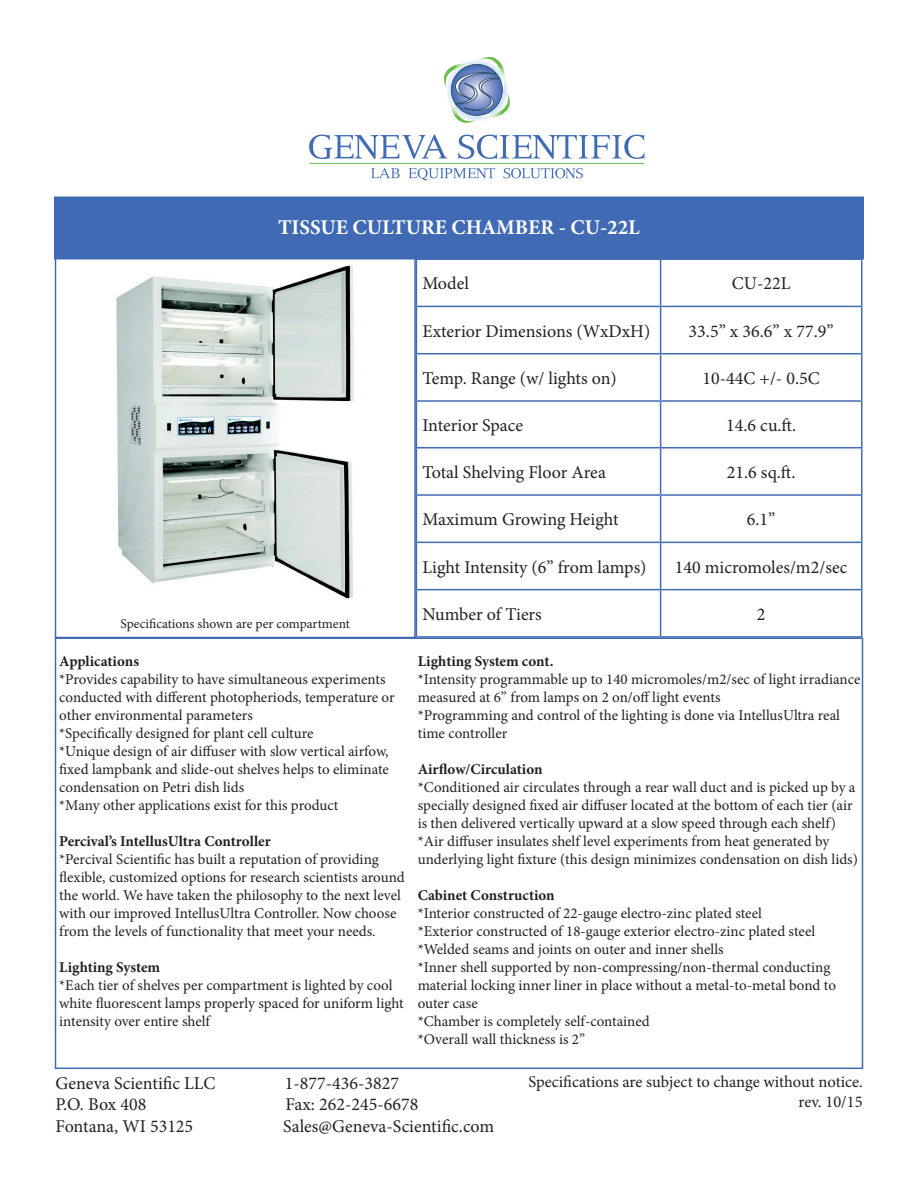
<style>
.page{position:relative;width:918px;height:1188px;background:#fff}
.page>*{position:absolute;margin:0;border:0;box-sizing:border-box;transform-origin:0 0}
.t1{font:700 21px "Minion Pro";color:#fff}
.t2{font:18px "Minion Pro";color:#231f20}
.t3{font:16.5px "Minion Pro";letter-spacing:-.005em;color:#231f20}
.t4{font:15px/18px "Minion Pro";color:#231f20}
.t5{font:700 15px "Minion Pro";letter-spacing:-.005em;color:#231f20}
.t6{font:13.5px "Minion Pro";color:#231f20}
</style>
<div class="page">
<div style="left:55px;top:638px;width:808px;height:431px;border:2px solid #406ab4"></div>
<div style="left:55px;top:197px;width:808px;height:62px;background:#406ab4"></div>
<div style="left:54px;top:196px;width:810px;height:64px;border:2px solid #406ab4"></div>
<hr style="left:416px;top:258px;width:245px;height:2px;background:#406ab4">
<hr style="left:416px;top:260px;width:1px;height:46px;background:#406ab4">
<hr style="left:661px;top:258px;width:201px;height:2px;background:#406ab4">
<hr style="left:660px;top:260px;width:1px;height:46px;background:#406ab4">
<hr style="left:861px;top:260px;width:1px;height:46px;background:#406ab4">
<hr style="left:416px;top:306px;width:245px;height:1px;background:#406ab4">
<hr style="left:416px;top:307px;width:1px;height:46px;background:#406ab4">
<hr style="left:661px;top:306px;width:201px;height:1px;background:#406ab4">
<hr style="left:660px;top:307px;width:1px;height:46px;background:#406ab4">
<hr style="left:861px;top:307px;width:1px;height:46px;background:#406ab4">
<hr style="left:416px;top:353px;width:245px;height:1px;background:#406ab4">
<hr style="left:416px;top:354px;width:1px;height:46px;background:#406ab4">
<hr style="left:661px;top:353px;width:201px;height:1px;background:#406ab4">
<hr style="left:660px;top:354px;width:1px;height:46px;background:#406ab4">
<hr style="left:861px;top:354px;width:1px;height:46px;background:#406ab4">
<hr style="left:416px;top:400px;width:245px;height:2px;background:#406ab4">
<hr style="left:416px;top:402px;width:1px;height:45px;background:#406ab4">
<hr style="left:661px;top:400px;width:201px;height:2px;background:#406ab4">
<hr style="left:660px;top:402px;width:1px;height:45px;background:#406ab4">
<hr style="left:861px;top:402px;width:1px;height:45px;background:#406ab4">
<hr style="left:416px;top:447px;width:245px;height:1px;background:#406ab4">
<hr style="left:416px;top:449px;width:1px;height:45px;background:#406ab4">
<hr style="left:661px;top:447px;width:201px;height:1px;background:#406ab4">
<hr style="left:660px;top:449px;width:1px;height:45px;background:#406ab4">
<hr style="left:861px;top:449px;width:1px;height:45px;background:#406ab4">
<hr style="left:416px;top:494px;width:245px;height:2px;background:#406ab4">
<hr style="left:416px;top:496px;width:1px;height:46px;background:#406ab4">
<hr style="left:661px;top:494px;width:201px;height:2px;background:#406ab4">
<hr style="left:660px;top:496px;width:1px;height:46px;background:#406ab4">
<hr style="left:861px;top:496px;width:1px;height:46px;background:#406ab4">
<hr style="left:416px;top:542px;width:245px;height:1px;background:#406ab4">
<hr style="left:416px;top:543px;width:1px;height:46px;background:#406ab4">
<hr style="left:661px;top:542px;width:201px;height:1px;background:#406ab4">
<hr style="left:660px;top:543px;width:1px;height:46px;background:#406ab4">
<hr style="left:861px;top:543px;width:1px;height:46px;background:#406ab4">
<hr style="left:416px;top:589px;width:245px;height:1px;background:#406ab4">
<hr style="left:416px;top:590px;width:1px;height:46px;background:#406ab4">
<hr style="left:661px;top:589px;width:201px;height:1px;background:#406ab4">
<hr style="left:660px;top:590px;width:1px;height:46px;background:#406ab4">
<hr style="left:861px;top:590px;width:1px;height:46px;background:#406ab4">
<hr style="left:416px;top:636px;width:245px;height:2px;background:#406ab4">
<hr style="left:661px;top:636px;width:201px;height:2px;background:#406ab4">
<svg style="left:309px;top:135px;width:139px;height:24px"></svg>
<svg style="left:458px;top:135px;width:186px;height:24px"></svg>
<svg style="left:371px;top:168px;width:29px;height:10px"></svg>
<svg style="left:408px;top:168px;width:87px;height:12px"></svg>
<svg style="left:504px;top:168px;width:79px;height:10px"></svg>
<hr style="left:310px;top:163px;width:334px;height:1px;background:#65bc47">
<svg style="left:444px;top:57px;width:66px;height:66px"></svg>
<div style="left:55px;top:257px;width:361px;height:381px;border:2px solid #406ab4"></div>
<img style="left:116px;top:265px;width:238px;height:334px">
<p class="t1" style="left:278px;top:213px;width:363px">TISSUE CULTURE CHAMBER - CU-22L</p>
<p class="t6" style="left:121px;top:615px;width:231px">Specifications shown are per compartment</p>
<p class="t5" style="left:59px;top:650px;width:81px">Applications</p>
<p class="t4" style="left:59px;top:670px;width:337px">*Provides capability to have simultaneous experiments conducted with different photopheriods, temperature or other environmental parameters</p>
<p class="t4" style="left:59px;top:724px;width:256px">*Specifically designed for plant cell culture</p>
<p class="t4" style="left:59px;top:742px;width:331px;text-align:justify">*Unique design of air diffuser with slow vertical airfow, fixed lampbank and slide-out shelves helps to eliminate condensation on Petri dish lids</p>
<p class="t4" style="left:59px;top:796px;width:281px">*Many other applications exist for this product</p>
<p class="t5" style="left:59px;top:830px;width:213px">Percival’s IntellusUltra Controller</p>
<p class="t4" style="left:59px;top:850px;width:321px">*Percival Scientific has built a reputation of providing</p>
<p class="t4" style="left:59px;top:868px;width:347px">flexible, customized options for research scientists around the world. We have taken the philosophy to the next level with our improved IntellusUltra Controller. Now choose from the levels of functionality that meet your needs.</p>
<p class="t5" style="left:59px;top:956px;width:102px">Lighting System</p>
<p class="t4" style="left:59px;top:976px;width:346px">*Each tier of shelves per compartment is lighted by cool white fluorescent lamps properly spaced for uniform light intensity over entire shelf</p>
<p class="t2" style="left:422px;top:272px;width:48px">Model</p>
<p class="t2" style="left:732px;top:272px;width:60px">CU-22L</p>
<p class="t2" style="left:422px;top:319px;width:229px">Exterior Dimensions (WxDxH)</p>
<p class="t2" style="left:689px;top:319px;width:147px">33.5” x 36.6” x 77.9”</p>
<p class="t2" style="left:422px;top:366px;width:196px">Temp. Range (w/ lights on)</p>
<p class="t2" style="left:703px;top:366px;width:119px">10-44C +/- 0.5C</p>
<p class="t2" style="left:422px;top:413px;width:102px">Interior Space</p>
<p class="t2" style="left:726px;top:413px;width:71px">14.6 cu.ft.</p>
<p class="t2" style="left:422px;top:460px;width:185px">Total Shelving Floor Area</p>
<p class="t2" style="left:727px;top:460px;width:70px">21.6 sq.ft.</p>
<p class="t2" style="left:422px;top:507px;width:198px">Maximum Growing Height</p>
<p class="t2" style="left:747px;top:507px;width:30px">6.1”</p>
<p class="t2" style="left:422px;top:555px;width:226px">Light Intensity (6” from lamps)</p>
<p class="t2" style="left:675px;top:555px;width:174px">140 micromoles/m2/sec</p>
<p class="t2" style="left:422px;top:602px;width:121px">Number of Tiers</p>
<p class="t2" style="left:757px;top:602px;width:10px">2</p>
<p class="t5" style="left:418px;top:650px;width:137px">Lighting System cont.</p>
<p class="t4" style="left:418px;top:670px;width:444px">*Intensity programmable up to 140 micromoles/m2/sec of light irradiance measured at 6” from lamps on 2 on/off light events</p>
<p class="t4" style="left:418px;top:706px;width:424px">*Programming and control of the lighting is done via IntellusUltra real time controller</p>
<p class="t5" style="left:418px;top:758px;width:126px">Airflow/Circulation</p>
<p class="t4" style="left:418px;top:778px;width:439px">*Conditioned air circulates through a rear wall duct and is picked up by a specially designed fixed air diffuser located at the bottom of each tier (air is then delivered vertically upward at a slow speed through each shelf)</p>
<p class="t4" style="left:418px;top:832px;width:442px">*Air diffuser insulates shelf level experiments from heat generated by underlying light fixture (this design minimizes condensation on dish lids)</p>
<p class="t5" style="left:418px;top:884px;width:139px">Cabinet Construction</p>
<p class="t4" style="left:418px;top:904px;width:346px">*Interior constructed of 22-gauge electro-zinc plated steel</p>
<p class="t4" style="left:418px;top:922px;width:399px">*Exterior constructed of 18-gauge exterior electro-zinc plated steel</p>
<p class="t4" style="left:418px;top:940px;width:307px">*Welded seams and joints on outer and inner shells</p>
<p class="t4" style="left:418px;top:958px;width:420px">*Inner shell supported by non-compressing/non-thermal conducting material locking inner liner in place without a metal-to-metal bond to outer case</p>
<p class="t4" style="left:418px;top:1012px;width:234px">*Chamber is completely self-contained</p>
<p class="t4" style="left:418px;top:1030px;width:169px">*Overall wall thickness is 2”</p>
<p class="t2" style="left:56px;top:1071px;width:161px">Geneva Scientific LLC</p>
<p class="t2" style="left:285px;top:1071px;width:116px">1-877-436-3827</p>
<p class="t2" style="left:56px;top:1092px;width:92px">P.O. Box 408</p>
<p class="t2" style="left:285px;top:1092px;width:134px">Fax: 262-245-6678</p>
<p class="t2" style="left:56px;top:1114px;width:139px">Fontana, WI 53125</p>
<p class="t2" style="left:283px;top:1114px;width:213px">Sales@Geneva-Scientific.com</p>
<p class="t3" style="left:528px;top:1071px;width:336px">Specifications are subject to change without notice.</p>
<p class="t3" style="left:798px;top:1091px;width:66px">rev. 10/15</p>
</div>
